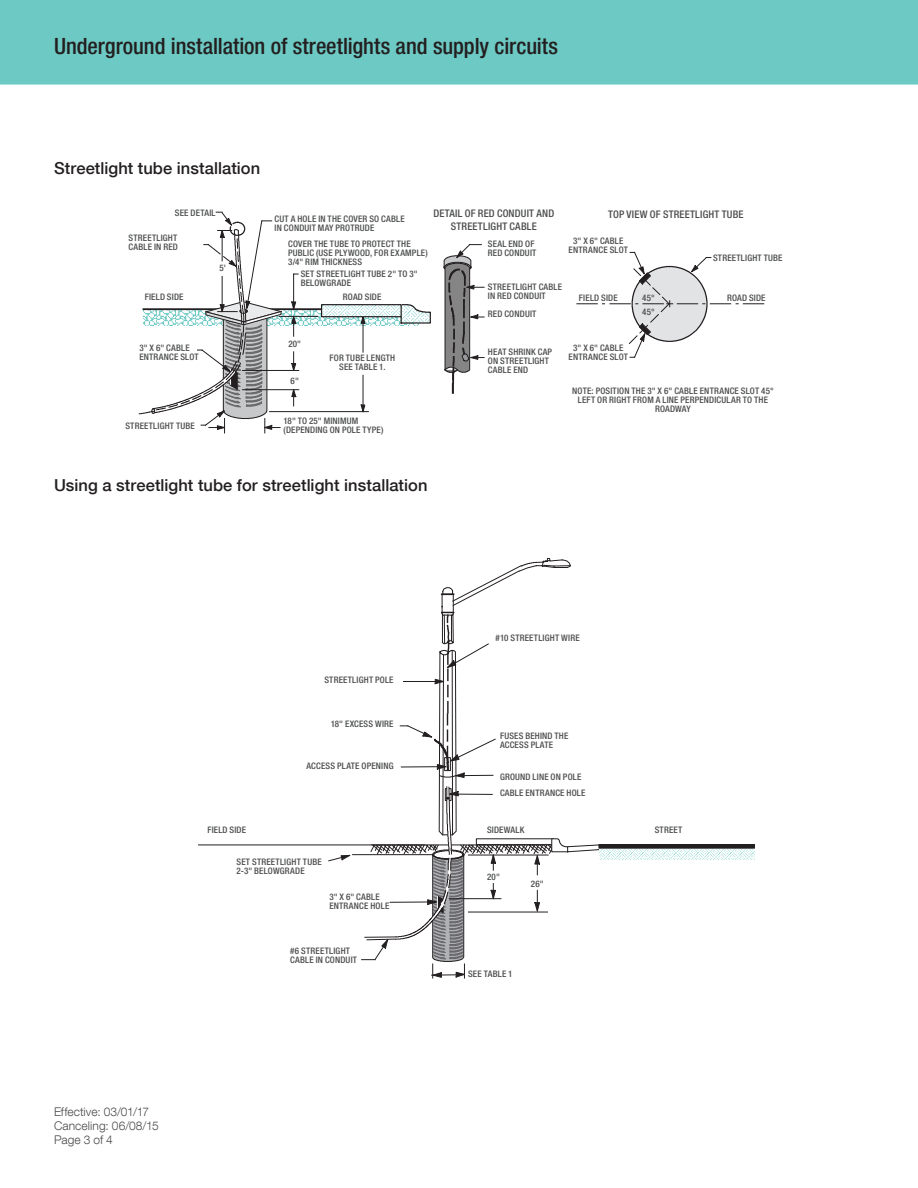
<style>
.page{position:relative;width:918px;height:1188px;background:#fff}
.page>*{position:absolute;margin:0;border:0;box-sizing:border-box;transform-origin:0 0}
.t1{font:500 condensed 22.5px "Helvetica Neue LT Com";color:#231f20}
.t2{font:500 16.5px "Helvetica Neue LT Com";letter-spacing:.005em;color:#231f20}
.t3{font:300 12px/14.4px "Helvetica Neue LT Com";letter-spacing:.005em;color:#4b4c4d}
.t4{font:500 condensed 10.5px "Helvetica Neue LT Com";letter-spacing:.02em;color:#4b4c4d}
.t5{font:500 condensed 9px/9px "Helvetica Neue LT Com";letter-spacing:.02em;color:#4b4c4d}
</style>
<div class="page">
<div style="left:0;top:0;width:918px;height:85px;background:#6dc9c4"></div>
<svg style="left:577px;top:252px;width:187px;height:106px"></svg>
<img style="left:282px;top:310px;width:118px;height:16px">
<hr style="left:143px;top:308px;width:252px;height:2px;background:#231f20">
<svg style="left:291px;top:352px;width:5px;height:18px"></svg>
<hr style="left:363px;top:316px;width:1px;height:36px;background:#231f20">
<svg style="left:361px;top:317px;width:4px;height:7px"></svg>
<hr style="left:363px;top:375px;width:1px;height:36px;background:#231f20">
<svg style="left:361px;top:405px;width:4px;height:8px"></svg>
<hr style="left:270px;top:411px;width:98px;height:1px;background:#231f20">
<hr style="left:293px;top:274px;width:1px;height:35px;background:#231f20">
<svg style="left:291px;top:302px;width:5px;height:34px"></svg>
<svg style="left:291px;top:390px;width:5px;height:16px"></svg>
<hr style="left:243px;top:370px;width:56px;height:1px;background:#231f20">
<hr style="left:243px;top:389px;width:56px;height:1px;background:#231f20">
<svg style="left:400px;top:304px;width:31px;height:22px"></svg>
<svg style="left:387px;top:306px;width:13px;height:9px"></svg>
<svg style="left:368px;top:306px;width:19px;height:9px"></svg>
<svg style="left:349px;top:306px;width:19px;height:9px"></svg>
<svg style="left:330px;top:306px;width:19px;height:9px"></svg>
<svg style="left:323px;top:306px;width:7px;height:9px"></svg>
<div style="left:321px;top:304px;width:81px;height:13px;border:1px solid #231f20"></div>
<hr style="left:280px;top:316px;width:38px;height:1px;background:#231f20">
<svg style="left:138px;top:211px;width:144px;height:222px"></svg>
<svg style="left:443px;top:244px;width:41px;height:150px"></svg>
<hr style="left:199px;top:845px;width:265px;height:1px;background:#231f20">
<svg style="left:328px;top:855px;width:23px;height:6px"></svg>
<hr style="left:353px;top:854px;width:79px;height:1px;background:#231f20">
<svg style="left:600px;top:849px;width:155px;height:11px"></svg>
<div style="left:599px;top:844px;width:156px;height:4px;border:1px solid #231f20"></div>
<svg style="left:362px;top:558px;width:238px;height:420px"></svg>
<h1 class="t1" style="left:54px;top:33px;width:506px">Underground installation of streetlights and supply circuits</h1>
<h2 class="t2" style="left:54px;top:158px;width:208px">Streetlight tube installation</h2>
<p class="t5" style="left:175px;top:209px;width:42px">SEE DETAIL</p>
<p class="t5" style="left:129px;top:233px;width:51px">STREETLIGHT<br>CABLE IN RED</p>
<p class="t5" style="left:145px;top:292px;width:40px">FIELD SIDE</p>
<p class="t5" style="left:139px;top:344px;width:61px">3" X 6" CABLE<br>ENTRANCE SLOT</p>
<p class="t5" style="left:219px;top:263px;width:8px">5'</p>
<p class="t5" style="left:125px;top:421px;width:71px">STREETLIGHT TUBE</p>
<p class="t4" style="left:433px;top:207px;width:122px">DETAIL OF RED CONDUIT AND</p>
<p class="t4" style="left:608px;top:208px;width:137px">TOP VIEW OF STREETLIGHT TUBE</p>
<p class="t4" style="left:451px;top:220px;width:87px">STREETLIGHT CABLE</p>
<p class="t5" style="left:275px;top:214px;width:132px">CUT A HOLE IN THE COVER SO CABLE<br>IN CONDUIT MAY PROTRUDE</p>
<p class="t5" style="left:301px;top:269px;width:118px">SET STREETLIGHT TUBE 2" TO 3"<br>BELOWGRADE</p>
<p class="t5" style="left:569px;top:236px;width:61px;text-align:center">3" X 6" CABLE<br>ENTRANCE SLOT</p>
<p class="t5" style="left:488px;top:239px;width:50px">SEAL END OF<br>RED CONDUIT</p>
<p class="t5" style="left:288px;top:239px;width:141px">COVER THE TUBE TO PROTECT THE<br>PUBLIC (USE PLYWOOD, FOR EXAMPLE)<br>3/4" RIM THICKNESS</p>
<p class="t5" style="left:713px;top:254px;width:71px">STREETLIGHT TUBE</p>
<p class="t5" style="left:488px;top:282px;width:76px">STREETLIGHT CABLE<br>IN RED CONDUIT</p>
<p class="t5" style="left:488px;top:310px;width:50px">RED CONDUIT</p>
<p class="t5" style="left:488px;top:348px;width:66px">HEAT SHRINK CAP<br>ON STREETLIGHT<br>CABLE END</p>
<p class="t5" style="left:343px;top:292px;width:40px">ROAD SIDE</p>
<p class="t5" style="left:579px;top:294px;width:40px">FIELD SIDE</p>
<p class="t5" style="left:642px;top:294px;width:14px">45°</p>
<p class="t5" style="left:727px;top:294px;width:40px">ROAD SIDE</p>
<p class="t5" style="left:642px;top:308px;width:14px">45°</p>
<p class="t5" style="left:288px;top:339px;width:14px">20"</p>
<p class="t5" style="left:569px;top:343px;width:61px;text-align:center">3" X 6" CABLE<br>ENTRANCE SLOT</p>
<p class="t5" style="left:330px;top:353px;width:67px;text-align:center">FOR TUBE LENGTH<br>SEE TABLE 1.</p>
<p class="t5" style="left:291px;top:376px;width:10px">6"</p>
<p class="t5" style="left:284px;top:416px;width:101px">18" TO 25" MINIMUM (DEPENDING ON POLE TYPE)</p>
<p class="t5" style="left:572px;top:386px;width:203px;text-align:center">NOTE: POSITION THE 3" X 6" CABLE ENTRANCE SLOT 45°<br>LEFT OR RIGHT FROM A LINE PERPENDICULAR TO THE<br>ROADWAY</p>
<h2 class="t2" style="left:54px;top:476px;width:375px">Using a streetlight tube for streetlight installation</h2>
<p class="t5" style="left:324px;top:675px;width:71px">STREETLIGHT POLE</p>
<p class="t5" style="left:331px;top:720px;width:64px">18" EXCESS WIRE</p>
<p class="t5" style="left:306px;top:761px;width:89px">ACCESS PLATE OPENING</p>
<p class="t5" style="left:496px;top:634px;width:86px">#10 STREETLIGHT WIRE</p>
<p class="t5" style="left:500px;top:731px;width:70px">FUSES BEHIND THE<br>ACCESS PLATE</p>
<p class="t5" style="left:500px;top:772px;width:83px">GROUND LINE ON POLE</p>
<p class="t5" style="left:500px;top:789px;width:87px">CABLE ENTRANCE HOLE</p>
<p class="t5" style="left:207px;top:825px;width:40px">FIELD SIDE</p>
<p class="t5" style="left:487px;top:825px;width:39px">SIDEWALK</p>
<p class="t5" style="left:655px;top:825px;width:29px">STREET</p>
<h3 class="t3" style="left:54px;top:1104px;width:106px">Effective: 03/01/17<br>Canceling: 06/08/15<br>Page 3 of 4</h3>
<p class="t5" style="left:237px;top:857px;width:87px">SET STREETLIGHT TUBE<br>2-3" BELOWGRADE</p>
<p class="t5" style="left:329px;top:892px;width:61px">3" X 6" CABLE<br>ENTRANCE HOLE</p>
<p class="t5" style="left:290px;top:946px;width:68px">#6 STREETLIGHT<br>CABLE IN CONDUIT</p>
<p class="t5" style="left:487px;top:872px;width:14px">20"</p>
<p class="t5" style="left:531px;top:879px;width:14px">26"</p>
<p class="t5" style="left:468px;top:970px;width:46px">SEE TABLE 1</p>
</div>
